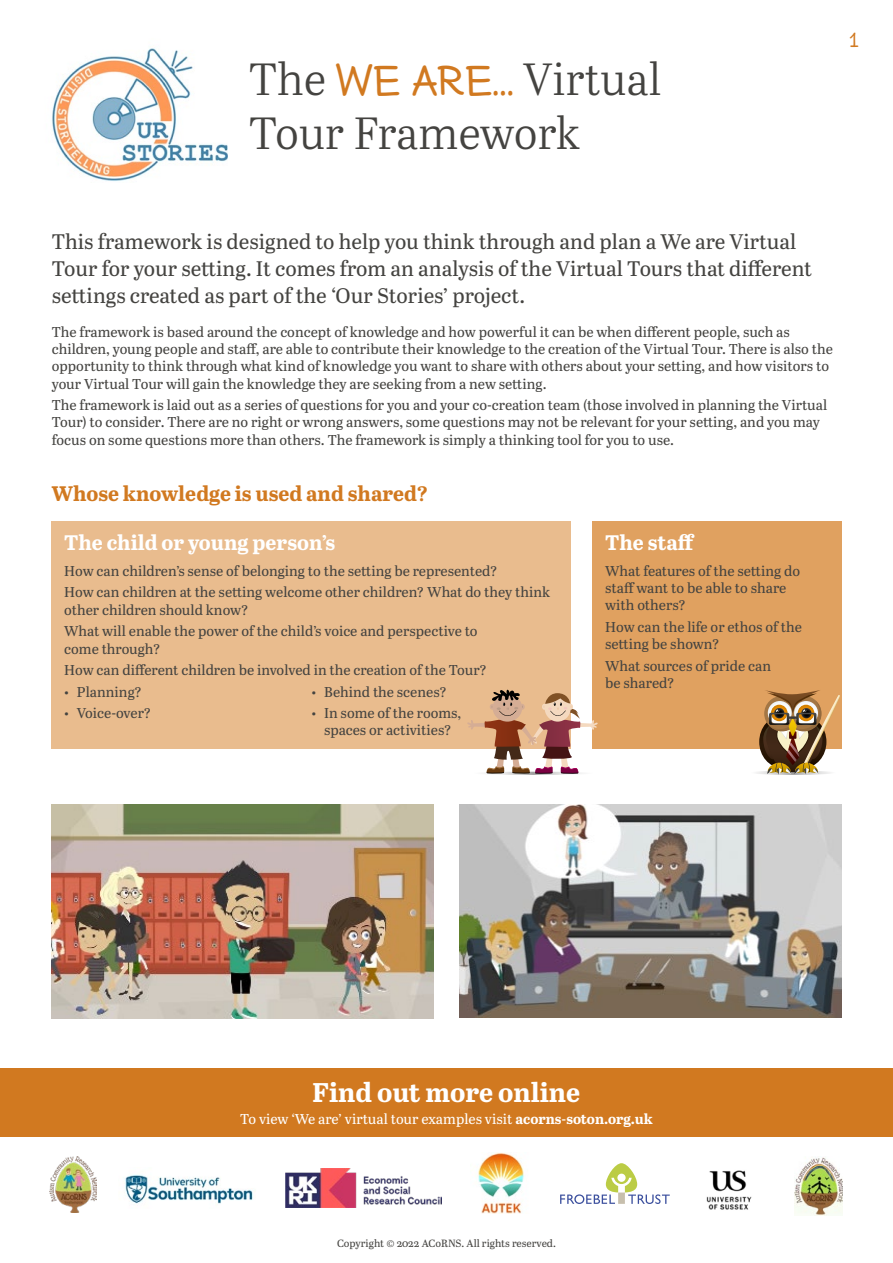
<style>
.page{position:relative;width:893px;height:1263px;background:#fff}
.page>*{position:absolute;margin:0;border:0;box-sizing:border-box;transform-origin:0 0}
.t1{font:45px/54px "Abril Text Lt";color:#444340}
.t2{font:700 27px "Abril Text";color:#fff}
.t3{font:21px/27px "Abril Text";color:#444340}
.t4{font:700 21px "Abril Text";color:#fff}
.t5{font:700 21px "Abril Text";color:#d17920}
.t6{font:expanded 21px "Nexa Rust Handmade";color:#d17920}
.t7{font:14.25px/17.2px "Abril Text";color:#444340}
.t8{font:14.25px "Abril Text";color:#fff}
.t9{font:10.5px "Abril Text";color:#444340}
.s1{font-family:"Nexa Rust Handmade";font-stretch:expanded;color:#d17920}
.s2{font-weight:700}
</style>
<div class="page">
<div style="left:0;top:1068px;width:893px;height:68px;background:#d17920"></div>
<img style="left:285px;top:1168px;width:156px;height:40px">
<img style="left:125px;top:1174px;width:128px;height:30px">
<img style="left:706px;top:1170px;width:46px;height:40px">
<svg style="left:560px;top:1163px;width:110px;height:41px"></svg>
<img style="left:49px;top:1157px;width:48px;height:56px">
<img style="left:795px;top:1157px;width:48px;height:59px">
<img style="left:478px;top:1153px;width:46px;height:60px">
<img style="left:51px;top:48px;width:177px;height:133px">
<div style="left:51px;top:521px;width:520px;height:228px;background:#e9bc8e"></div>
<div style="left:592px;top:521px;width:250px;height:228px;background:#e0a160"></div>
<svg style="left:467px;top:689px;width:131px;height:86px"></svg>
<img style="left:756px;top:690px;width:84px;height:85px">
<img style="left:51px;top:804px;width:383px;height:215px">
<img style="left:459px;top:804px;width:383px;height:213px">
<h1 class="t1" style="left:249px;top:50px;width:414px">The <span class="s1">We are...</span> Virtual<br>Tour Framework</h1>
<h3 class="t6" style="left:849px;top:28px;width:11px">1</h3>
<h3 class="t3" style="left:52px;top:227px;width:762px">This framework is designed to help you think through and plan a We are Virtual<br>Tour for your setting. It comes from an analysis of the Virtual Tours that different settings created as part of the ‘Our Stories’ project.</h3>
<p class="t7" style="left:52px;top:323px;width:783px">The framework is based around the concept of knowledge and how powerful it can be when different people, such as children, young people and staff, are able to contribute their knowledge to the creation of the Virtual Tour. There is also the opportunity to think through what kind of knowledge you want to share with others about your setting, and how visitors to your Virtual Tour will gain the knowledge they are seeking from a new setting.</p>
<p class="t7" style="left:52px;top:396px;width:777px">The framework is laid out as a series of questions for you and your co-creation team (those involved in planning the Virtual<br>Tour) to consider. There are no right or wrong answers, some questions may not be relevant for your setting, and you may focus on some questions more than others. The framework is simply a thinking tool for you to use.</p>
<h3 class="t5" style="left:52px;top:478px;width:378px">Whose knowledge is used and shared?</h3>
<h3 class="t4" style="left:64px;top:527px;width:273px">The child or young person’s</h3>
<p class="t7" style="left:64px;top:560px;width:487px;line-height:21.5px">How can children’s sense of belonging to the setting be represented?<br>How can children at the setting welcome other children? What do they think</p>
<p class="t7" style="left:64px;top:598px;width:415px;line-height:21.5px">other children should know?<br>What will enable the power of the child’s voice and perspective to</p>
<p class="t7" style="left:64px;top:637px;width:424px;line-height:21.5px">come through?<br>How can different children be involved in the creation of the Tour?</p>
<p class="t7" style="left:64px;top:682px;width:79px">• Planning?</p>
<p class="t7" style="left:64px;top:704px;width:89px">• Voice-over?</p>
<h3 class="t4" style="left:605px;top:527px;width:91px">The staff</h3>
<p class="t7" style="left:605px;top:562px;width:196px">What features of the setting do staff want to be able to share with others?</p>
<p class="t7" style="left:605px;top:618px;width:198px">How can the life or ethos of the setting be shown?</p>
<p class="t7" style="left:605px;top:656px;width:167px">What sources of pride can be shared?</p>
<p class="t7" style="left:311px;top:682px;width:137px">• Behind the scenes?</p>
<p class="t7" style="left:311px;top:704px;width:151px;text-align:center">• In some of the rooms, spaces or activities?</p>
<h2 class="t2" style="left:312px;top:1072px;width:269px">Find out more online</h2>
<p class="t8" style="left:240px;top:1108px;width:414px">To view ‘We are’ virtual tour examples visit <span class="s2">acorns-soton.org.uk</span></p>
<p class="t9" style="left:337px;top:1235px;width:220px">Copyright © 2022 ACoRNS. All rights reserved.</p>
</div>
